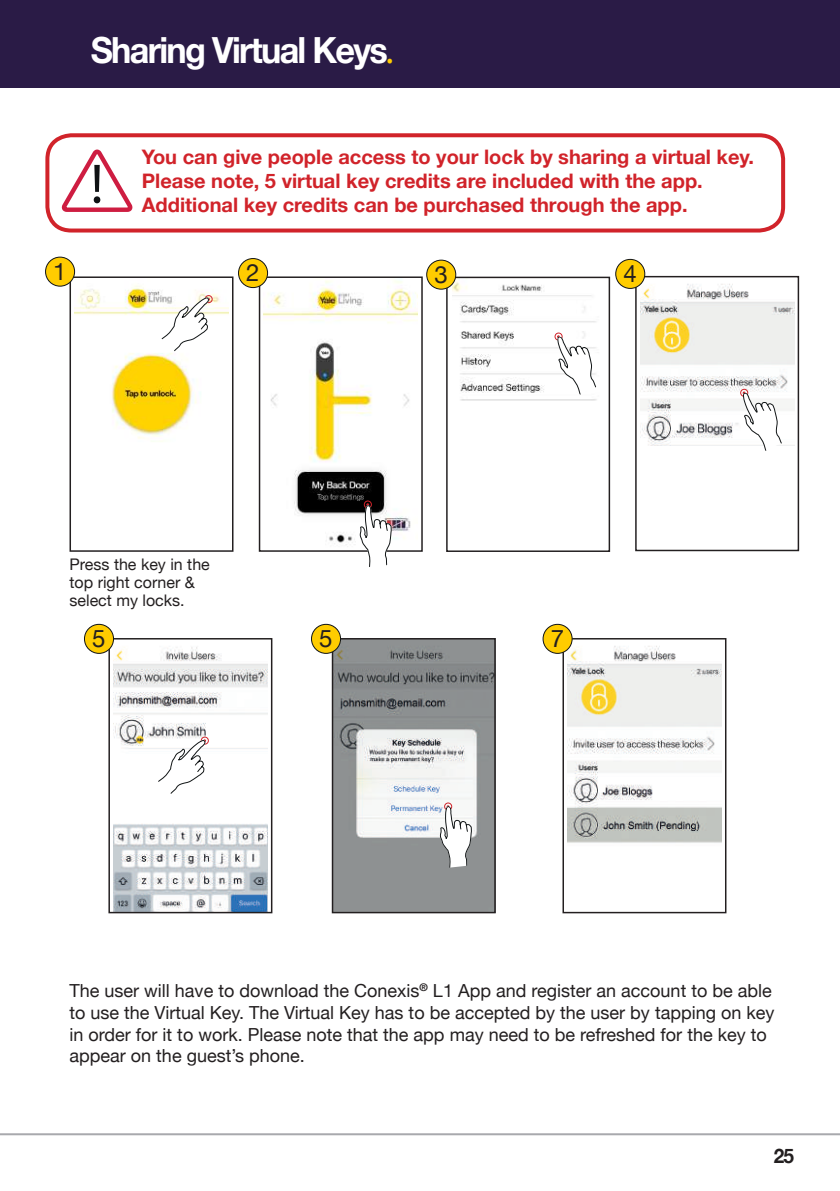
<style>
.page{position:relative;width:840px;height:1191px;background:#fff}
.page>*{position:absolute;margin:0;border:0;box-sizing:border-box;transform-origin:0 0}
.t1{font:700 36px "Helvetica Neue";letter-spacing:-.05em;color:#fff;scale:.95 1}
.t2{font:24px "Helvetica Neue";color:#231f20}
.t3{font:700 20px/24px "Helvetica Neue";color:#d1232a}
.t4{font:700 20px "Helvetica Neue";color:#231f20;scale:.95 1}
.t5{font:18px/21.6px "Helvetica Neue";color:#231f20}
.t6{font:16px/18px "Helvetica Neue";color:#231f20}
</style>
<div class="page">
<div style="left:0;top:0;width:839px;height:88px;background:#2a1b46"></div>
<hr style="left:0;top:1133px;width:839px;height:2px;background:#a8a9ad">
<div style="left:45px;top:133px;width:739px;height:99px;border:4px solid #d1232a;border-radius:24px"></div>
<svg style="left:61px;top:149px;width:72px;height:63px"></svg>
<img style="left:567px;top:640px;width:154px;height:203px">
<div style="left:562px;top:638px;width:164px;height:275px;border:1px solid #231f20"></div>
<img style="left:113px;top:643px;width:154px;height:268px">
<div style="left:108px;top:638px;width:164px;height:275px;border:1px solid #231f20"></div>
<img style="left:333px;top:640px;width:160px;height:271px">
<div style="left:331px;top:638px;width:164px;height:275px;border:1px solid #231f20"></div>
<div style="left:84px;top:624px;width:29px;height:29px;background:#fc0;border-radius:50%"></div>
<div style="left:84px;top:624px;width:30px;height:30px;border:1px solid #101315;border-radius:50%"></div>
<div style="left:311px;top:624px;width:29px;height:29px;background:#fc0;border-radius:50%"></div>
<div style="left:311px;top:624px;width:30px;height:30px;border:1px solid #101315;border-radius:50%"></div>
<div style="left:542px;top:624px;width:29px;height:29px;background:#fc0;border-radius:50%"></div>
<div style="left:542px;top:624px;width:30px;height:30px;border:1px solid #101315;border-radius:50%"></div>
<img style="left:74px;top:285px;width:154px;height:157px">
<div style="left:69px;top:276px;width:164px;height:276px;border:1px solid #231f20"></div>
<div style="left:46px;top:257px;width:29px;height:29px;background:#fc0;border-radius:50%"></div>
<div style="left:45px;top:257px;width:30px;height:30px;border:1px solid #101315;border-radius:50%"></div>
<div style="left:204px;top:295px;width:8px;height:8px;border:1px solid #d1232a;border-radius:50%"></div>
<svg style="left:162px;top:297px;width:48px;height:54px"></svg>
<img style="left:263px;top:278px;width:154px;height:267px">
<div style="left:259px;top:276px;width:163px;height:276px;border:1px solid #231f20"></div>
<div style="left:238px;top:258px;width:29px;height:29px;background:#fc0;border-radius:50%"></div>
<div style="left:238px;top:258px;width:30px;height:30px;border:1px solid #101315;border-radius:50%"></div>
<div style="left:363px;top:500px;width:8px;height:8px;border:1px solid #d1232a;border-radius:50%"></div>
<svg style="left:359px;top:503px;width:33px;height:64px"></svg>
<img style="left:452px;top:279px;width:145px;height:122px">
<div style="left:446px;top:277px;width:163px;height:275px;border:1px solid #231f20"></div>
<div style="left:426px;top:260px;width:29px;height:29px;background:#fc0;border-radius:50%"></div>
<div style="left:426px;top:260px;width:30px;height:30px;border:1px solid #101315;border-radius:50%"></div>
<div style="left:554px;top:332px;width:8px;height:9px;border:1px solid #d1232a;border-radius:50%"></div>
<svg style="left:556px;top:335px;width:40px;height:60px"></svg>
<div style="left:201px;top:736px;width:8px;height:8px;border:1px solid #d1232a;border-radius:50%"></div>
<svg style="left:158px;top:739px;width:48px;height:54px"></svg>
<div style="left:444px;top:802px;width:8px;height:8px;border:1px solid #d1232a;border-radius:50%"></div>
<svg style="left:439px;top:805px;width:33px;height:63px"></svg>
<svg style="left:636px;top:285px;width:159px;height:264px"></svg>
<img style="left:639px;top:278px;width:154px;height:271px">
<div style="left:634px;top:276px;width:164px;height:275px;border:1px solid #231f20"></div>
<div style="left:615px;top:259px;width:29px;height:29px;background:#fc0;border-radius:50%"></div>
<div style="left:615px;top:259px;width:30px;height:30px;border:1px solid #101315;border-radius:50%"></div>
<div style="left:739px;top:389px;width:8px;height:8px;border:1px solid #d1232a;border-radius:50%"></div>
<svg style="left:742px;top:391px;width:40px;height:60px"></svg>
<h1 class="t1" style="left:91px;top:22px;width:320px">Sharing Virtual Keys<sub>•</sub></h1>
<p class="t3" style="left:142px;top:145px;width:613px">You can give people access to your lock by sharing a virtual key.<br>Please note, 5 virtual key credits are included with the app.<br>Additional key credits can be purchased through the app.</p>
<h2 class="t2" style="left:53px;top:254px;width:15px">1</h2>
<h2 class="t2" style="left:246px;top:256px;width:15px">2</h2>
<h2 class="t2" style="left:434px;top:257px;width:15px">3</h2>
<h2 class="t2" style="left:623px;top:256px;width:15px">4</h2>
<p class="t6" style="left:69px;top:556px;width:142px">Press the key in the top right corner &amp; select my locks.</p>
<h2 class="t2" style="left:92px;top:621px;width:15px">5</h2>
<h2 class="t2" style="left:319px;top:621px;width:15px">5</h2>
<h2 class="t2" style="left:550px;top:621px;width:15px">7</h2>
<p class="t5" style="left:69px;top:981px;width:706px">The user will have to download the Conexis<sup>®</sup> L1 App and register an account to be able to use the Virtual Key. The Virtual Key has to be accepted by the user by tapping on key in order for it to work. Please note that the app may need to be refreshed for the key to appear on the guest’s phone.</p>
<p class="t4" style="left:773px;top:1140px;width:23px">25</p>
</div>
